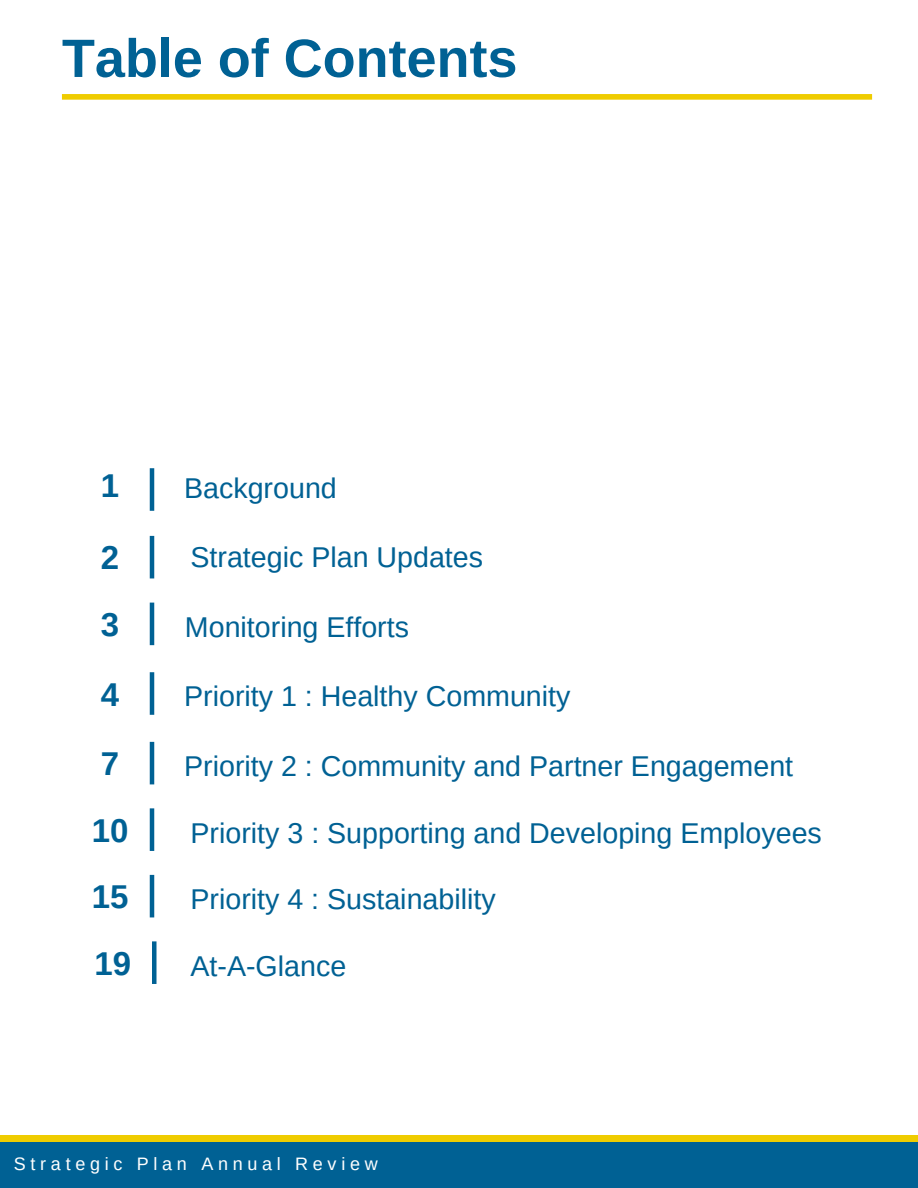
<style>
.page{position:relative;width:918px;height:1188px;background:#fff}
.page>*{position:absolute;margin:0;border:0;box-sizing:border-box;transform-origin:0 0}
.t1{font:700 54px "Arimo";color:#006194}
.t2{font:700 33px "Arimo";color:#006194}
.t3{font:28.65px "Arimo";color:#006194}
.t4{font:18px "Arimo";letter-spacing:.26em;color:#fff}
</style>
<div class="page">
<div style="left:0;top:1135px;width:918px;height:8px;background:#efcc00"></div>
<div style="left:0;top:1143px;width:918px;height:45px;background:#006194"></div>
<div style="left:62px;top:94px;width:810px;height:6px;background:#efcc00"></div>
<hr style="left:150px;top:468px;width:4px;height:43px;background:#006194">
<hr style="left:150px;top:536px;width:4px;height:42px;background:#006194">
<hr style="left:150px;top:603px;width:4px;height:42px;background:#006194">
<hr style="left:150px;top:672px;width:4px;height:43px;background:#006194">
<hr style="left:150px;top:742px;width:4px;height:42px;background:#006194">
<hr style="left:150px;top:808px;width:4px;height:43px;background:#006194">
<hr style="left:150px;top:875px;width:4px;height:42px;background:#006194">
<div style="left:152px;top:941px;width:5px;height:43px;background:#006194"></div>
<h1 class="t1" style="left:62px;top:28px;width:457px">Table of Contents</h1>
<p class="t2" style="left:101px;top:467px;width:20px">1</p>
<p class="t2" style="left:101px;top:540px;width:20px">2</p>
<p class="t2" style="left:101px;top:606px;width:20px">3</p>
<p class="t2" style="left:101px;top:676px;width:20px">4</p>
<p class="t2" style="left:101px;top:746px;width:20px">7</p>
<p class="t2" style="left:92px;top:812px;width:38px">10</p>
<p class="t2" style="left:92px;top:879px;width:38px">15</p>
<p class="t2" style="left:94px;top:945px;width:38px">19</p>
<p class="t3" style="left:184px;top:472px;width:154px">Background</p>
<p class="t3" style="left:191px;top:541px;width:294px">Strategic Plan Updates</p>
<p class="t3" style="left:185px;top:611px;width:226px">Monitoring Efforts</p>
<p class="t3" style="left:184px;top:681px;width:388px">Priority 1 : Healthy Community</p>
<p class="t3" style="left:184px;top:750px;width:611px">Priority 2 : Community and Partner Engagement</p>
<p class="t3" style="left:191px;top:817px;width:633px">Priority 3 : Supporting and Developing Employees</p>
<p class="t3" style="left:191px;top:883px;width:307px">Priority 4 : Sustainability</p>
<p class="t3" style="left:190px;top:950px;width:157px">At-A-Glance</p>
<p class="t4" style="left:14px;top:1154px;width:365px">Strategic Plan Annual Review</p>
</div>
